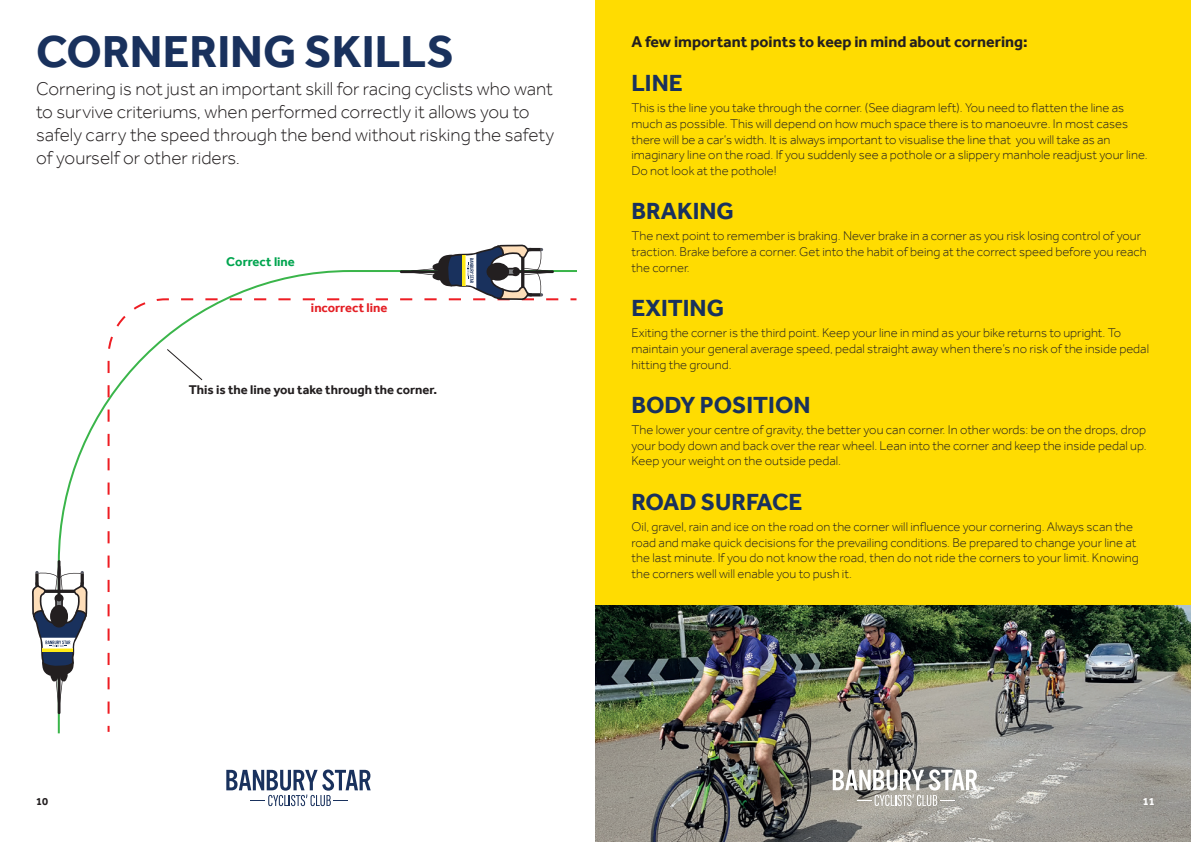
<style>
.page{position:relative;width:1191px;height:842px;background:#fff}
.page>*{position:absolute;margin:0;border:0;box-sizing:border-box;transform-origin:0 0}
.t1{font:700 46px "Effra";color:#19315d}
.t2{font:700 24px "Effra";color:#19315d}
.t3{font:300 19px/22.8px "Effra";color:#231f20}
.t4{font:700 16px "Effra";color:#231f20}
.t5{font:300 13px/15.6px "Effra";color:#231f20}
.t6{font:700 13px "Effra";color:#231f20}
.t7{font:700 13px "Effra";color:#e41f25}
.t8{font:700 13px "Effra";color:#00a54f}
.t9{font:700 11px "Effra";color:#231f20}
.t10{font:700 11px "Effra";color:#fff}
</style>
<div class="page">
<img style="left:595px;top:605px;width:596px;height:237px">
<svg style="left:226px;top:769px;width:145px;height:37px"></svg>
<div style="left:595px;top:0;width:596px;height:605px;background:#ffdc01"></div>
<svg style="left:832px;top:769px;width:145px;height:37px"></svg>
<svg style="left:57px;top:270px;width:520px;height:462px"></svg>
<svg style="left:108px;top:726px;width:2px;height:6px"></svg>
<svg style="left:107px;top:297px;width:459px;height:419px"></svg>
<svg style="left:570px;top:298px;width:6px;height:2px"></svg>
<hr style="left:58px;top:560px;width:2px;height:41px;background:#231f20">
<svg style="left:32px;top:566px;width:59px;height:168px"></svg>
<hr style="left:400px;top:270px;width:41px;height:3px;background:#231f20">
<hr style="left:513px;top:270px;width:41px;height:3px;background:#231f20">
<svg style="left:411px;top:244px;width:137px;height:60px"></svg>
<svg style="left:166px;top:348px;width:37px;height:33px"></svg>
<h1 class="t1" style="left:36px;top:24px;width:419px">CORNERING SKILLS</h1>
<h3 class="t3" style="left:36px;top:77px;width:519px">Cornering is not just an important skill for racing cyclists who want to survive criteriums, when performed correctly it allows you to safely carry the speed through the bend without risking the safety of yourself or other riders.</h3>
<p class="t8" style="left:226px;top:254px;width:70px">Correct line</p>
<p class="t7" style="left:311px;top:300px;width:78px">incorrect line</p>
<p class="t6" style="left:189px;top:382px;width:250px">This is the line you take through the corner.</p>
<p class="t4" style="left:631px;top:32px;width:397px">A few important points to keep in mind about cornering:</p>
<h2 class="t2" style="left:631px;top:69px;width:53px">LINE</h2>
<p class="t5" style="left:631px;top:100px;width:518px">This is the line you take through the corner. (See diagram left). You need to flatten the line as much as possible. This will depend on how much space there is to manoeuvre. In most cases there will be a car’s width. It is always important to visualise the line that you will take as an imaginary line on the road. If you suddenly see a pothole or a slippery manhole readjust your line.<br>Do not look at the pothole!</p>
<h2 class="t2" style="left:631px;top:197px;width:104px">BRAKING</h2>
<p class="t5" style="left:631px;top:228px;width:517px">The next point to remember is braking. Never brake in a corner as you risk losing control of your traction. Brake before a corner. Get into the habit of being at the correct speed before you reach the corner.</p>
<h2 class="t2" style="left:631px;top:294px;width:94px">EXITING</h2>
<p class="t5" style="left:631px;top:325px;width:519px">Exiting the corner is the third point. Keep your line in mind as your bike returns to upright. To maintain your general average speed, pedal straight away when there’s no risk of the inside pedal hitting the ground.</p>
<h2 class="t2" style="left:631px;top:391px;width:181px">BODY POSITION</h2>
<p class="t5" style="left:631px;top:422px;width:516px;text-align:justify">The lower your centre of gravity, the better you can corner. In other words: be on the drops, drop your body down and back over the rear wheel. Lean into the corner and keep the inside pedal up.<br>Keep your weight on the outside pedal.</p>
<h2 class="t2" style="left:631px;top:487px;width:172px">ROAD SURFACE</h2>
<p class="t5" style="left:631px;top:519px;width:509px">Oil, gravel, rain and ice on the road on the corner will influence your cornering. Always scan the road and make quick decisions for the prevailing conditions. Be prepared to change your line at the last minute. If you do not know the road, then do not ride the corners to your limit. Knowing the corners well will enable you to push it.</p>
<p class="t9" style="left:36px;top:795px;width:13px">10</p>
<p class="t10" style="left:1143px;top:795px;width:13px">11</p>
</div>
